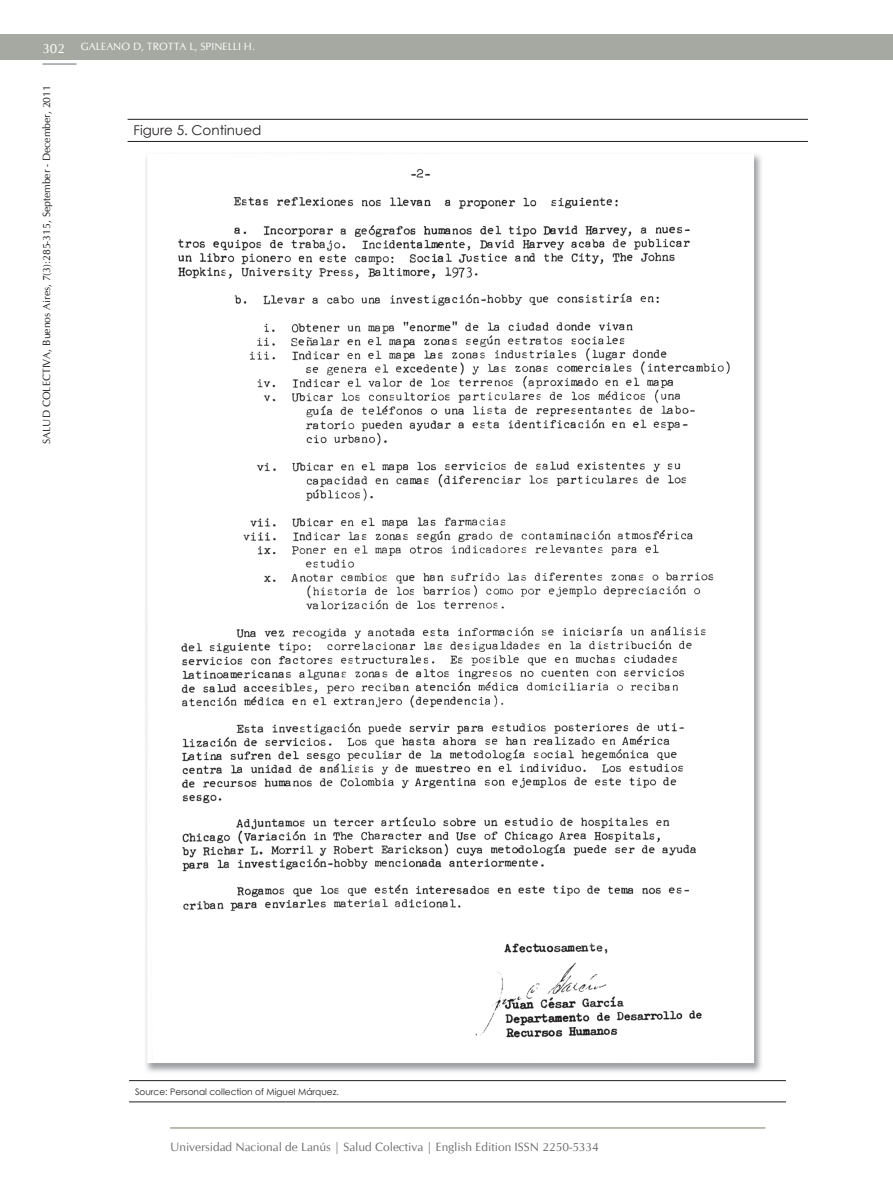
<style>
.page{position:relative;width:893px;height:1191px;background:#fff}
.page>*{position:absolute;margin:0;border:0;box-sizing:border-box;transform-origin:0 0}
.t1{font:13.5px "Century Gothic";color:#231f20}
.t2{font:12px "CG Omega";color:#6c6d70}
.t3{font:10.5px "CG Omega";color:#231f20}
.t4{font:10.5px "CG Omega";color:#fff}
.t5{font:9px "Century Gothic";color:#231f20}
.s1{font-size:13.5px}
</style>
<div class="page">
<div style="left:0;top:34px;width:893px;height:26px;background:#a6a9a1"></div>
<hr style="left:43px;top:64px;width:34px;height:1px;background:#6c6d70">
<hr style="left:170px;top:1127px;width:595px;height:1px;background:#a6a698">
<hr style="left:129px;top:1080px;width:657px;height:1px;background:#231f20">
<hr style="left:129px;top:1101px;width:657px;height:1px;background:#231f20">
<hr style="left:128px;top:119px;width:680px;height:1px;background:#231f20">
<hr style="left:128px;top:141px;width:680px;height:1px;background:#231f20">
<img style="left:146px;top:154px;width:616px;height:918px">
<p class="t4" style="left:43px;top:40px;width:214px"><span class="s1">302</span> Galeano D, Trotta L, Spinelli H.</p>
<p class="t3" style="left:40px;top:444px;width:360px;rotate:-90deg">SALUD COLECTIVA, Buenos Aires, 7(3):285-315, September - December, 2011</p>
<p class="t1" style="left:134px;top:121px;width:129px">Figure 5. Continued</p>
<p class="t5" style="left:135px;top:1085px;width:206px">Source: Personal collection of Miguel Márquez.</p>
<p class="t2" style="left:170px;top:1139px;width:430px">Universidad Nacional de Lanús | Salud Colectiva | English Edition ISSN 2250-5334</p>
</div>
